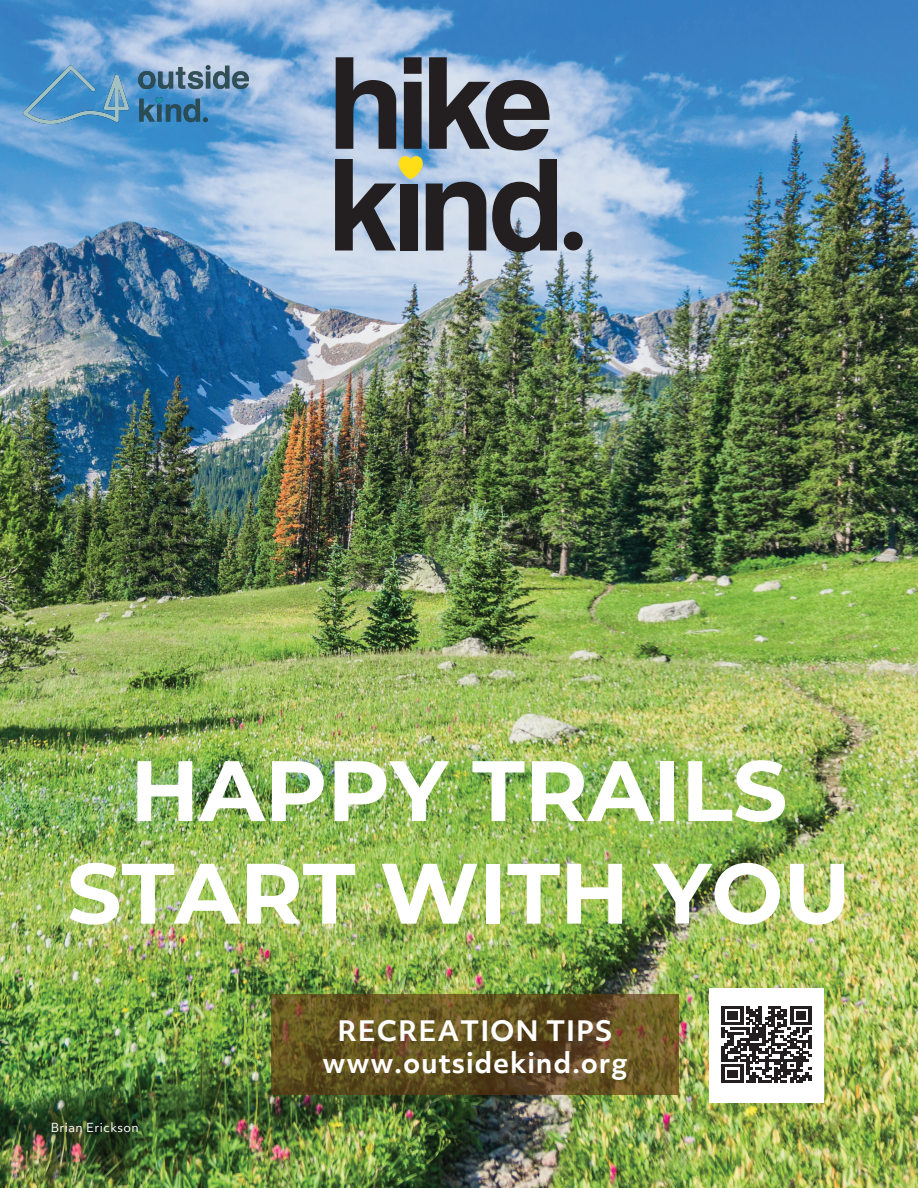
<style>
.page{position:relative;width:918px;height:1188px;background:#fff}
.page>*{position:absolute;margin:0;border:0;box-sizing:border-box;transform-origin:0 0}
.t1{font:700 85.5px/102.6px "Montserrat";color:#fff;text-align:center}
.t2{font:700 27px/32.4px "Objektiv Mk 3";letter-spacing:.03em;color:#fff;text-align:center}
.t3{font:12px "Objektiv Mk 3";letter-spacing:.03em;color:#fff}
</style>
<div class="page">
<img style="left:0;top:0;width:918px;height:1188px">
<div style="left:564px;top:232px;width:19px;height:18px;background:#231f20;border-radius:50%"></div>
<svg style="left:335px;top:57px;width:222px;height:195px;background:#707984"></svg>
<svg style="left:271px;top:994px;width:408px;height:100px;background:#635121"></svg>
<div style="left:709px;top:988px;width:115px;height:115px;background:#fff"></div>
<svg style="left:722px;top:1006px;width:90px;height:77px"></svg>
<img style="left:17px;top:57px;width:236px;height:74px">
<h1 class="t1" style="left:67px;top:735px;width:785px">HAPPY TRAILS<br>START WITH YOU</h1>
<p class="t3" style="left:51px;top:1119px;width:89px">Brian Erickson</p>
<p class="t2" style="left:323px;top:1014px;width:306px">RECREATION TIPS www.outsidekind.org</p>
</div>
